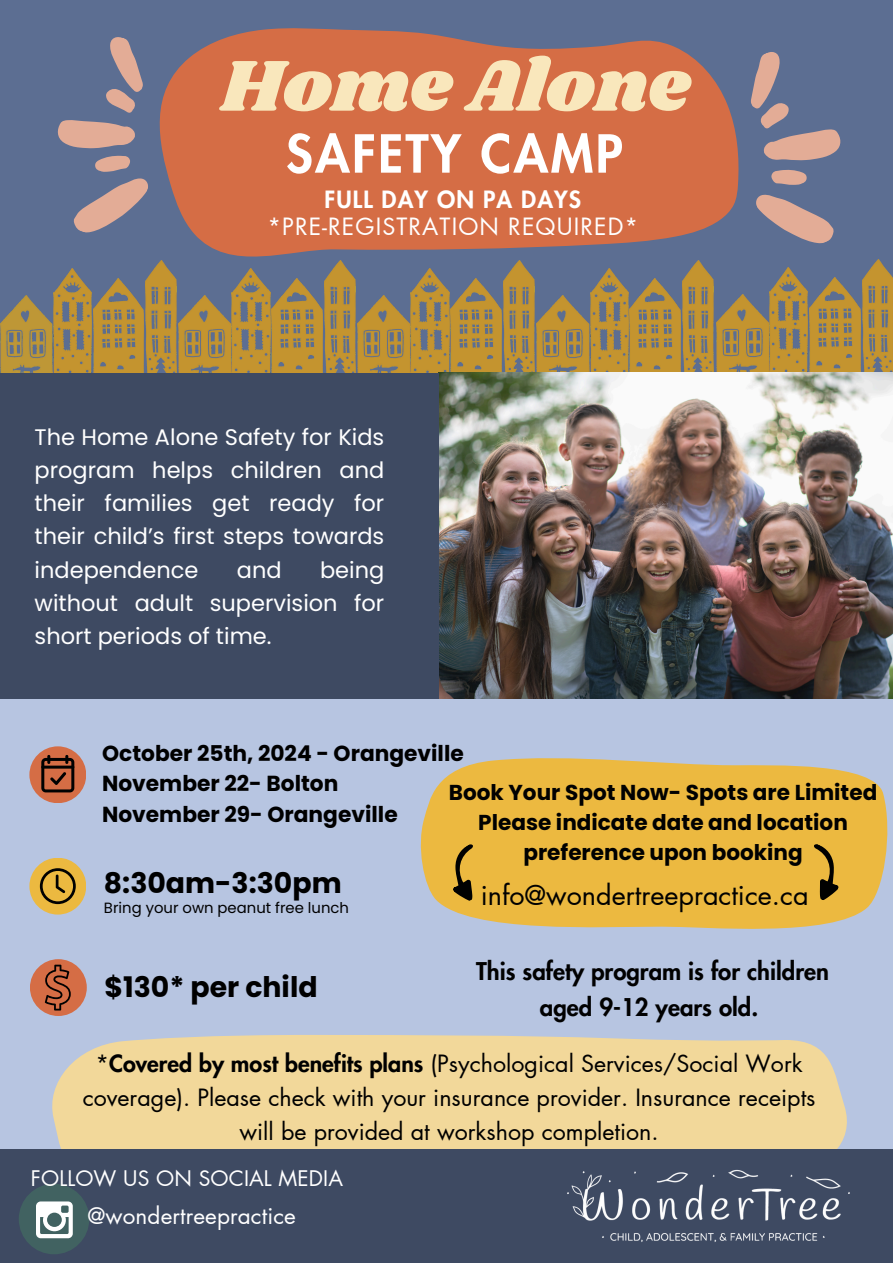
<style>
.page{position:relative;width:893px;height:1263px;background:#5c6e92}
.page>*{position:absolute;margin:0;border:0;box-sizing:border-box;transform-origin:0 0}
.t1{font:74.47px "Shrikhand";color:#f9e7bc}
.t2{font:800 51px "Futura LT Pro";letter-spacing:.05em;color:#fff}
.t3{font:700 28.35px "Poppins";color:#000}
.t4{font:27px "Futura LT Pro";color:#010101}
.t5{font:800 23.92px/35.4px "Futura LT Pro";color:#010101;text-align:center}
.t6{font:23.25px/34.3px "Futura LT Pro";color:#000;text-align:center}
.t7{font:23.25px/27.6px "Futura LT Pro";letter-spacing:.05em;color:#fff;text-align:center}
.t8{font:22.5px/33.2px "Poppins";color:#fff;text-align:justify}
.t9{font:22.5px "Futura LT Pro";letter-spacing:.005em;color:#fff}
.t10{font:700 21.75px/30.4px "Poppins";color:#000}
.t11{font:700 21.6px/29.8px "Poppins";color:#010101;text-align:center}
.t12{font:21px "Futura LT Pro";letter-spacing:.005em;color:#fff}
.t13{font:14.85px "Poppins";color:#000}
.s1{font-weight:800}
</style>
<div class="page">
<div style="left:0;top:660px;width:893px;height:532px;background:#b7c5e1"></div>
<div style="left:29px;top:746px;width:57px;height:57px;background:#d56d45;border-radius:50%"></div>
<svg style="left:420px;top:758px;width:468px;height:171px;fill:#ecb940"></svg>
<svg style="left:41px;top:755px;width:33px;height:37px"></svg>
<div style="left:29px;top:858px;width:57px;height:56px;background:#ecb940;border-radius:50%"></div>
<svg style="left:40px;top:868px;width:36px;height:36px"></svg>
<div style="left:52px;top:1035px;width:795px;height:114px;background:#f2d89a"></div>
<div style="left:0;top:1149px;width:893px;height:114px;background:#3e4a62"></div>
<svg style="left:189px;top:28px;width:513px;height:229px;fill:#d56d45"></svg>
<svg style="left:702px;top:52px;width:139px;height:192px"></svg>
<svg style="left:57px;top:37px;width:132px;height:196px"></svg>
<div style="left:30px;top:959px;width:57px;height:57px;background:#d56d45;border-radius:50%"></div>
<svg style="left:45px;top:965px;width:26px;height:45px"></svg>
<svg style="left:798px;top:843px;width:52px;height:61px"></svg>
<svg style="left:438px;top:843px;width:54px;height:62px"></svg>
<img style="left:0;top:296px;width:53px;height:77px">
<img style="left:93px;top:278px;width:51px;height:95px">
<img style="left:146px;top:260px;width:31px;height:113px">
<img style="left:53px;top:268px;width:38px;height:105px">
<img style="left:179px;top:296px;width:53px;height:77px">
<img style="left:272px;top:278px;width:50px;height:95px">
<img style="left:325px;top:260px;width:31px;height:113px">
<img style="left:232px;top:268px;width:38px;height:105px">
<img style="left:358px;top:296px;width:53px;height:77px">
<img style="left:451px;top:278px;width:50px;height:95px">
<img style="left:504px;top:260px;width:30px;height:113px">
<img style="left:411px;top:268px;width:38px;height:105px">
<img style="left:537px;top:296px;width:53px;height:77px">
<img style="left:630px;top:278px;width:50px;height:95px">
<img style="left:683px;top:260px;width:30px;height:113px">
<img style="left:590px;top:268px;width:38px;height:105px">
<img style="left:716px;top:295px;width:53px;height:78px">
<img style="left:809px;top:277px;width:51px;height:96px">
<img style="left:862px;top:259px;width:31px;height:114px">
<img style="left:769px;top:267px;width:38px;height:106px">
<img style="left:507px;top:1147px;width:343px;height:95px">
<img style="left:438px;top:373px;width:455px;height:326px">
<div style="left:0;top:373px;width:438px;height:326px;background:#3e4a62"></div>
<div style="left:19px;top:1184px;width:70px;height:70px;background:#416261;border-radius:50%"></div>
<svg style="left:36px;top:1201px;width:37px;height:37px"></svg>
<p class="t1" style="left:221px;top:34px;width:470px">Home Alone</p>
<p class="t2" style="left:286px;top:131px;width:338px">SAFETY CAMP</p>
<h4 class="t7" style="left:267px;top:186px;width:372px"><span class="s1">FULL DAY ON PA DAYS </span>*PRE-REGISTRATION REQUIRED*</h4>
<p class="t8" style="left:35px;top:420px;width:351px">The Home Alone Safety for Kids program helps children and their families get ready for their child’s first steps towards independence</p>
<p class="t8" style="left:35px;top:553px;width:351px;text-indent:285px">being without adult supervision for short periods of time.</p>
<p class="t8" style="left:237px;top:553px;width:46px">and</p>
<h6 class="t10" style="left:102px;top:738px;width:363px">October 25th, 2024 - Orangeville<br>November 22- Bolton<br>November 29- Orangeville</h6>
<p class="t11" style="left:449px;top:778px;width:430px">Book Your Spot Now- Spots are Limited<br>Please indicate date and location preference upon booking</p>
<p class="t3" style="left:104px;top:863px;width:239px">8:30am-3:30pm</p>
<h6 class="t13" style="left:104px;top:898px;width:247px">Bring your own peanut free lunch</h6>
<p class="t3" style="left:104px;top:967px;width:215px">$130* per child</p>
<p class="t4" style="left:481px;top:883px;width:329px">info@wondertreepractice.ca</p>
<p class="t5" style="left:476px;top:955px;width:354px">This safety program is for children aged 9-12 years old.</p>
<p class="t6" style="left:83px;top:1047px;width:734px">*<span class="s1">Covered by most benefits plans</span> (Psychological Services/Social Work coverage). Please check with your insurance provider. Insurance receipts will be provided at workshop completion.</p>
<p class="t12" style="left:31px;top:1169px;width:313px">FOLLOW US ON SOCIAL MEDIA</p>
<p class="t9" style="left:87px;top:1205px;width:210px">@wondertreepractice</p>
</div>
